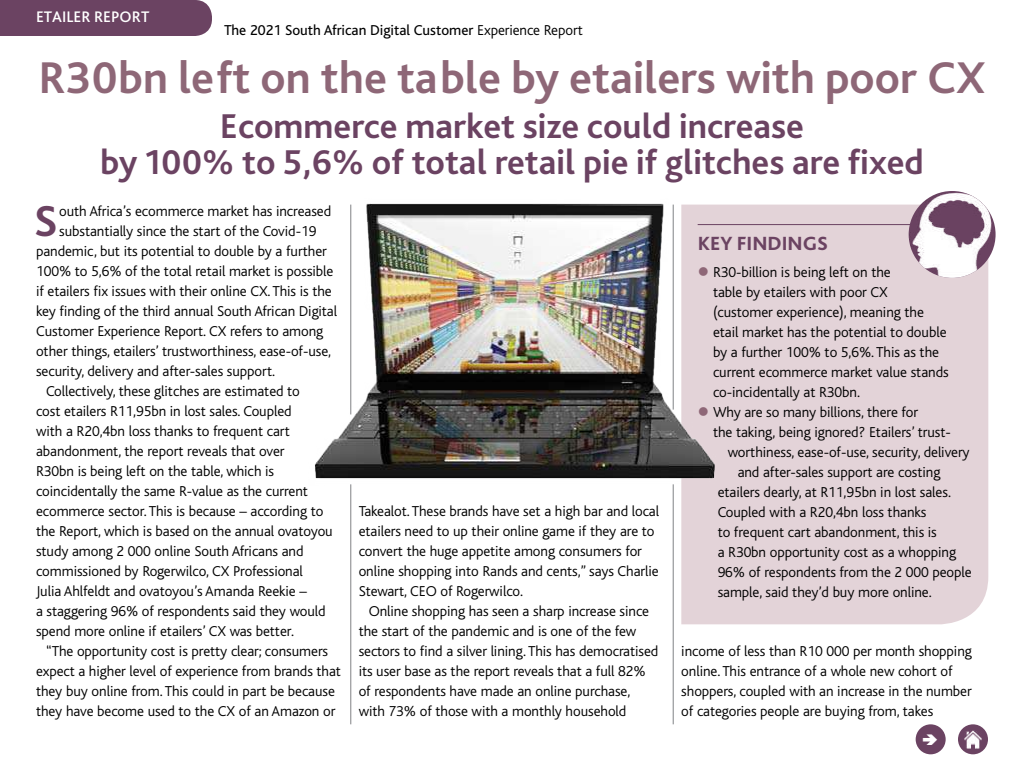
<style>
.page{position:relative;width:1024px;height:768px;background:#fff}
.page>*{position:absolute;margin:0;border:0;box-sizing:border-box;transform-origin:0 0}
.t1{font:700 46.5px "Bliss Pro";color:#8e6777}
.t2{font:700 45.3px "Bliss Pro";color:#6b4362}
.t3{font:700 36px/36px "Bliss Pro";color:#6b4362;text-align:center}
.t4{font:800 20px "Bliss Pro";color:#6b4362}
.t5{font:500 16px "Bliss Pro";color:#fff}
.t6{font:300 15px/20px "Bliss";letter-spacing:-.005em;color:#000}
.t7{font:15px "Bliss";color:#000}
.s1{font-weight:300}
.s2{color:#8e6777}
</style>
<div class="page">
<div style="left:916px;top:724px;width:30px;height:30px;background:#6b4362;border-radius:50%"></div>
<div style="left:958px;top:724px;width:30px;height:30px;background:#6b4362;border-radius:50%"></div>
<img style="left:964px;top:730px;width:18px;height:18px">
<hr style="left:351px;top:484px;width:1px;height:240px;background:#808285">
<hr style="left:673px;top:484px;width:1px;height:240px;background:#808285">
<div style="left:0;top:0;width:212px;height:36px;background:#6b4362"></div>
<div style="left:681px;top:205px;width:307px;height:419px;background:#e3d3d8"></div>
<hr style="left:698px;top:224px;width:218px;height:1px;background:#6b4362">
<img style="left:909px;top:192px;width:87px;height:86px">
<img style="left:315px;top:203px;width:406px;height:286px">
<p class="t5" style="left:36px;top:6px;width:115px">ETAILER REPORT</p>
<p class="t7" style="left:224px;top:23px;width:361px">The 2021 South African Digital Customer <span class="s1">Experience Report</span></p>
<h1 class="t1" style="left:38px;top:49px;width:949px">R30bn left on the table by etailers with poor CX</h1>
<h3 class="t3" style="left:100px;top:107px;width:825px">Ecommerce market size could increase<br>by 100% to 5,6% of total retail pie if glitches are fixed</h3>
<h2 class="t2" style="left:34px;top:193px;width:26px">S</h2>
<p class="t6" style="left:59px;top:201px;width:273px">outh Africa’s ecommerce market has increased</p>
<p class="t6" style="left:59px;top:221px;width:259px">substantially since the start of the Covid-19</p>
<p class="t6" style="left:36px;top:241px;width:292px">pandemic, but its potential to double by a further</p>
<p class="t6" style="left:36px;top:261px;width:299px">100% to 5,6% of the total retail market is possible</p>
<p class="t6" style="left:36px;top:281px;width:297px">if etailers fix issues with their online CX. This is the</p>
<p class="t6" style="left:36px;top:301px;width:303px">key finding of the third annual South African Digital</p>
<p class="t6" style="left:36px;top:321px;width:289px">Customer Experience Report. CX refers to among</p>
<p class="t6" style="left:36px;top:341px;width:297px">other things, etailers’ trustworthiness, ease-of-use,</p>
<p class="t6" style="left:36px;top:361px;width:241px">security, delivery and after-sales support.</p>
<p class="t6" style="left:46px;top:381px;width:255px">Collectively, these glitches are estimated to</p>
<p class="t6" style="left:36px;top:401px;width:257px">cost etailers R11,95bn in lost sales. Coupled</p>
<p class="t6" style="left:36px;top:421px;width:255px">with a R20,4bn loss thanks to frequent cart</p>
<p class="t6" style="left:36px;top:441px;width:250px">abandonment, the report reveals that over</p>
<p class="t6" style="left:36px;top:461px;width:240px">R30bn is being left on the table, which is</p>
<p class="t6" style="left:36px;top:481px;width:274px">coincidentally the same R-value as the current</p>
<p class="t6" style="left:36px;top:501px;width:289px">ecommerce sector. This is because – according to</p>
<p class="t6" style="left:36px;top:521px;width:298px">the Report, which is based on the annual ovatoyou</p>
<p class="t6" style="left:36px;top:541px;width:269px">study among 2 000 online South Africans and</p>
<p class="t6" style="left:36px;top:561px;width:268px">commissioned by Rogerwilco, CX Professional</p>
<p class="t6" style="left:36px;top:581px;width:272px">Julia Ahlfeldt and ovatoyou’s Amanda Reekie –</p>
<p class="t6" style="left:36px;top:601px;width:291px">a staggering 96% of respondents said they would</p>
<p class="t6" style="left:36px;top:621px;width:259px">spend more online if etailers’ CX was better.</p>
<p class="t6" style="left:46px;top:641px;width:284px">“The opportunity cost is pretty clear; consumers</p>
<p class="t6" style="left:36px;top:661px;width:307px">expect a higher level of experience from brands that</p>
<p class="t6" style="left:36px;top:681px;width:300px">they buy online from. This could in part be because</p>
<p class="t6" style="left:36px;top:701px;width:301px">they have become used to the CX of an Amazon or</p>
<p class="t6" style="left:359px;top:501px;width:302px">Takealot. These brands have set a high bar and local etailers need to up their online game if they are to convert the huge appetite among consumers for online shopping into Rands and cents,” says Charlie Stewart, CEO of Rogerwilco.</p>
<p class="t6" style="left:359px;top:601px;width:301px;text-indent:10px">Online shopping has seen a sharp increase since the start of the pandemic and is one of the few sectors to find a silver lining. This has democratised its user base as the report reveals that a full 82% of respondents have made an online purchase, with 73% of those with a monthly household</p>
<h3 class="t4" style="left:698px;top:230px;width:130px">KEY FINDINGS</h3>
<p class="t6" style="left:713px;top:263px;width:237px;text-indent:-15px"><span class="s2">●</span> R30-billion is being left on the<br>table by etailers with poor CX (customer experience), meaning the etail market has the potential to double by a further 100% to 5,6%. This as the current ecommerce market value stands co-incidentally at R30bn.</p>
<p class="t6" style="left:698px;top:402px;width:222px"><span class="s2">●</span> Why are so many billions, there for</p>
<p class="t6" style="left:713px;top:422px;width:239px">the taking, being ignored? Etailers’ trust-</p>
<p class="t6" style="left:728px;top:442px;width:244px">worthiness, ease-of-use, security, delivery</p>
<p class="t6" style="left:738px;top:462px;width:204px">and after-sales support are costing</p>
<p class="t6" style="left:718px;top:482px;width:235px">etailers dearly, at R11,95bn in lost sales.</p>
<p class="t6" style="left:718px;top:502px;width:210px">Coupled with a R20,4bn loss thanks</p>
<p class="t6" style="left:718px;top:522px;width:221px">to frequent cart abandonment, this is</p>
<p class="t6" style="left:718px;top:542px;width:240px">a R30bn opportunity cost as a whopping</p>
<p class="t6" style="left:718px;top:562px;width:255px">96% of respondents from the 2 000 people</p>
<p class="t6" style="left:718px;top:582px;width:216px">sample, said they’d buy more online.</p>
<p class="t6" style="left:681px;top:641px;width:292px">income of less than R10 000 per month shopping online. This entrance of a whole new cohort of shoppers, coupled with an increase in the number of categories people are buying from, takes</p>
</div>
